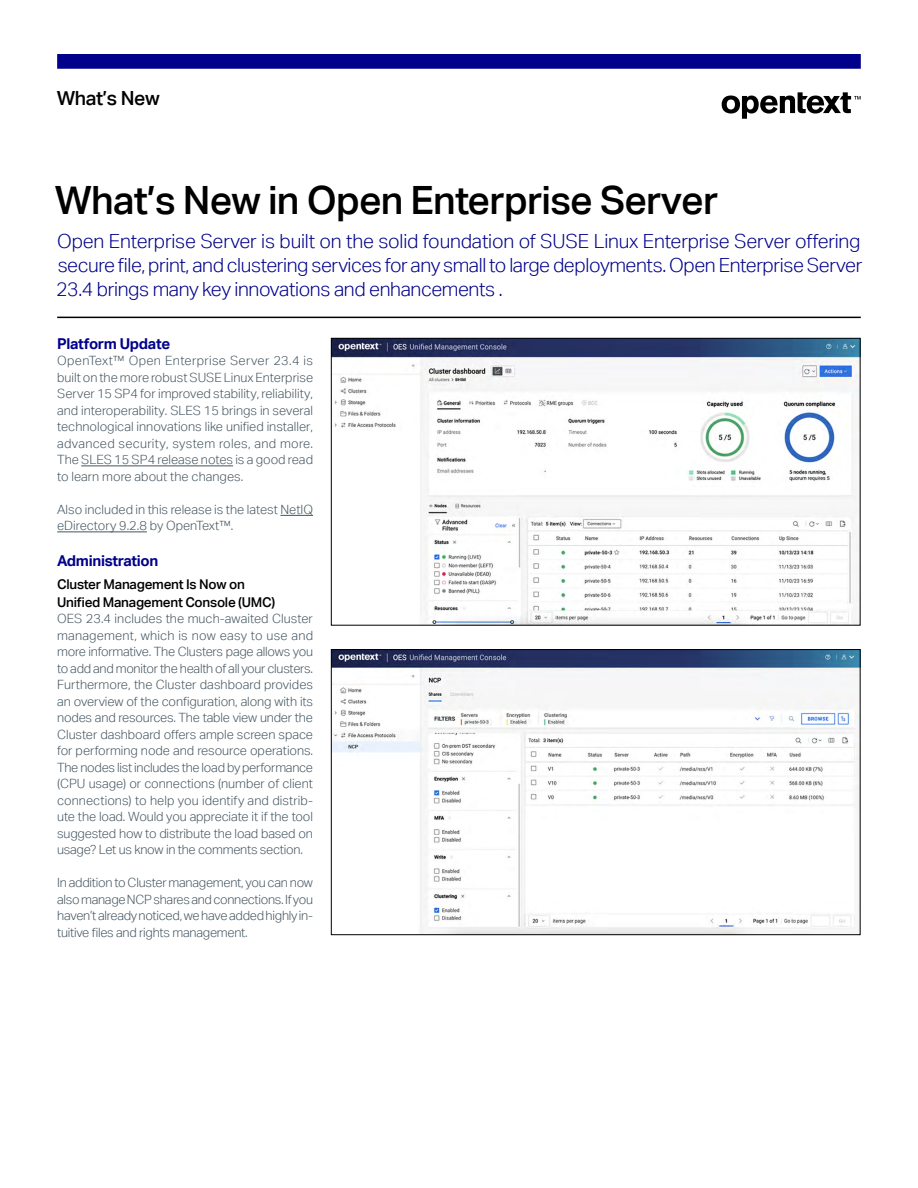
<style>
.page{position:relative;width:918px;height:1188px;background:#fff}
.page>*{position:absolute;margin:0;border:0;box-sizing:border-box;transform-origin:0 0}
.t1{font:500 39px "Aktiv Grotesk";letter-spacing:-.02em;color:#000}
.t2{font:300 19.5px/24px "Aktiv Grotesk";letter-spacing:-.02em;color:#00008b;text-align:justify}
.t3{font:500 19.5px "Aktiv Grotesk";letter-spacing:-.02em;color:#000}
.t4{font:700 15px "Aktiv Grotesk";letter-spacing:-.02em;color:#00008b}
.t5{font:500 13.5px/18px "Aktiv Grotesk";letter-spacing:-.02em;color:#000}
.t6{font:300 12.75px/16.5px "Aktiv Grotesk";letter-spacing:-.015em;color:#455560;text-align:justify}
</style>
<div class="page">
<div style="left:57px;top:54px;width:804px;height:15px;background:#00008b;border:2px solid #00008b"></div>
<hr style="left:57px;top:317px;width:804px;height:1px;background:#000">
<hr style="left:81px;top:466px;width:152px;height:1px;background:#455560">
<hr style="left:280px;top:515px;width:33px;height:1px;background:#455560">
<hr style="left:57px;top:532px;width:90px;height:1px;background:#455560">
<svg style="left:722px;top:92px;width:139px;height:27px"></svg>
<img style="left:333px;top:340px;width:525px;height:283px">
<div style="left:331px;top:338px;width:529px;height:287px;border:1px solid #000"></div>
<img style="left:333px;top:651px;width:525px;height:282px">
<div style="left:331px;top:649px;width:529px;height:286px;border:1px solid #000"></div>
<p class="t3" style="left:57px;top:86px;width:105px">What’s New</p>
<h1 class="t1" style="left:55px;top:176px;width:665px">What’s New in Open Enterprise Server</h1>
<p class="t2" style="left:56px;top:229px;width:808px">Open Enterprise Server is built on the solid foundation of SUSE Linux Enterprise Server offering secure file, print, and clustering services for any small to large deployments. Open Enterprise Server 23.4 brings many key innovations and enhancements .</p>
<h2 class="t4" style="left:57px;top:334px;width:114px">Platform Update</h2>
<p class="t6" style="left:57px;top:353px;width:258px">OpenText™ Open Enterprise Server 23.4 is built on the more robust SUSE Linux Enterprise Server 15 SP4 for improved stability, reliability, and interoperability. SLES 15 brings in several technological innovations like unified installer, advanced security, system roles, and more.<br>The SLES 15 SP4 release notes is a good read to learn more about the changes.</p>
<p class="t6" style="left:57px;top:501px;width:257px">Also included in this release is the latest NetIQ eDirectory 9.2.8 by OpenText™.</p>
<h2 class="t4" style="left:57px;top:552px;width:103px">Administration</h2>
<p class="t5" style="left:57px;top:575px;width:220px">Cluster Management Is Now on<br>Unified Management Console (UMC)</p>
<p class="t6" style="left:57px;top:611px;width:258px">OES 23.4 includes the much-awaited Cluster management, which is now easy to use and more informative. The Clusters page allows you to add and monitor the health of all your clusters.<br>Furthermore, the Cluster dashboard provides an overview of the configuration, along with its nodes and resources. The table view under the Cluster dashboard offers ample screen space for performing node and resource operations.<br>The nodes list includes the load by performance (CPU usage) or connections (number of client connections) to help you identify and distrib&shy;ute the load. Would you appreciate it if the tool suggested how to distribute the load based on usage? Let us know in the comments section.</p>
<p class="t6" style="left:57px;top:875px;width:257px">In addition to Cluster management, you can now also manage NCP shares and connections. If you haven’t already noticed, we have added highly in&shy;tuitive files and rights management.</p>
</div>
